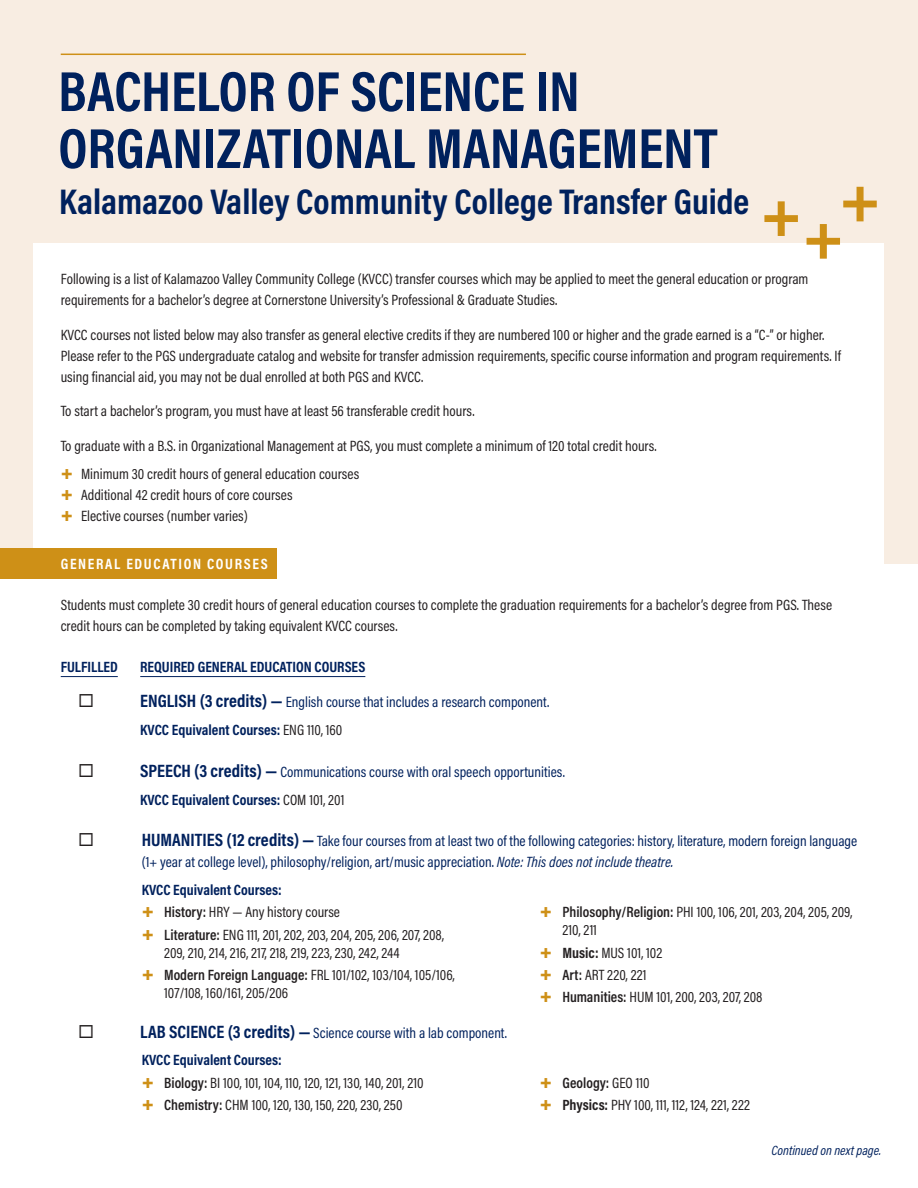
<style>
.page{position:relative;width:918px;height:1188px;background:#fff}
.page>*{position:absolute;margin:0;border:0;box-sizing:border-box;transform-origin:0 0}
.t1{font:700 57px/57px "Acumin Pro Cond";color:#00215d}
.t2{font:700 36px "Acumin Pro Cond";color:#00215d}
.t3{font:15px/22.4px "Acumin Pro Cond";color:#231f20}
.t4{font:15px/27.8px "Acumin Pro Cond";color:#00215d}
.t5{font:700 15px "Acumin Pro Cond";color:#00215d}
.t6{font:700 15px "Acumin Pro Cond";letter-spacing:.11em;color:#fff}
.t7{font:italic 13.5px "Acumin Pro Cond";color:#00215d}
.s1{font-family:"Acumin Pro";font-weight:900;font-size:18px;color:#ce9017}
.s2{font-weight:700;font-size:18px}
.s3{font-weight:700}
.s4{color:#231f20}
.s5{font-style:italic}
.s6{font-weight:700;color:#00215d}
.s7{font-weight:600}
</style>
<div class="page">
<div style="left:0;top:0;width:918px;height:564px;background:#f8ede2"></div>
<div style="left:34px;top:243px;width:850px;height:905px;background:#fff"></div>
<hr style="left:61px;top:54px;width:465px;height:1px;background:#ce9017">
<svg style="left:764px;top:201px;width:34px;height:35px"></svg>
<svg style="left:807px;top:187px;width:70px;height:72px"></svg>
<div style="left:0;top:548px;width:277px;height:30px;background:#ce9017"></div>
<hr style="left:61px;top:676px;width:57px;height:1px;background:#00215d">
<hr style="left:140px;top:676px;width:225px;height:1px;background:#00215d">
<h1 class="t1" style="left:58px;top:61px;width:661px">BACHELOR OF SCIENCE IN<br>ORGANIZATIONAL MANAGEMENT</h1>
<h2 class="t2" style="left:59px;top:177px;width:692px">Kalamazoo Valley Community College Transfer Guide</h2>
<p class="t3" style="left:61px;top:268px;width:749px;line-height:21px">Following is a list of Kalamazoo Valley Community College (KVCC) transfer courses which may be applied to meet the general education or program requirements for a bachelor’s degree at Cornerstone University’s Professional &amp; Graduate Studies.</p>
<p class="t3" style="left:61px;top:324px;width:782px;line-height:21px">KVCC courses not listed below may also transfer as general elective credits if they are numbered 100 or higher and the grade earned is a “C-” or higher.<br>Please refer to the PGS undergraduate catalog and website for transfer admission requirements, specific course information and program requirements. If using financial aid, you may not be dual enrolled at both PGS and KVCC.</p>
<p class="t3" style="left:61px;top:400px;width:415px">To start a bachelor’s program, you must have at least 56 transferable credit hours.</p>
<p class="t3" style="left:61px;top:431px;width:598px;line-height:27.8px">To graduate with a B.S. in Organizational Management at PGS, you must complete a minimum of 120 total credit hours. <span class="s1">+</span> Minimum 30 credit hours of general education courses</p>
<p class="t3" style="left:61px;top:484px;width:233px;line-height:21px"><span class="s1">+</span> Additional 42 credit hours of core courses <span class="s1">+</span> Elective courses (number varies)</p>
<p class="t6" style="left:61px;top:553px;width:209px">GENERAL EDUCATION COURSES</p>
<p class="t3" style="left:61px;top:594px;width:773px;line-height:21px">Students must complete 30 credit hours of general education courses to complete the graduation requirements for a bachelor’s degree from PGS. These credit hours can be completed by taking equivalent KVCC courses.</p>
<p class="t5" style="left:61px;top:657px;width:59px">FULFILLED</p>
<p class="t5" style="left:140px;top:657px;width:227px">REQUIRED GENERAL EDUCATION COURSES</p>
<p class="t4" style="left:140px;top:688px;width:411px"><span class="s2">ENGLISH (3 credits) —</span> English course that includes a research component.<br><span class="s3">KVCC Equivalent Courses:</span> <span class="s4">ENG 110, 160</span></p>
<p class="t4" style="left:140px;top:757px;width:426px"><span class="s2">SPEECH (3 credits) —</span> Communications course with oral speech opportunities.<br><span class="s3">KVCC Equivalent Courses:</span> <span class="s4">COM 101, 201</span></p>
<p class="t4" style="left:142px;top:830px;width:717px;line-height:21px"><span class="s2">HUMANITIES (12 credits) —</span> Take four courses from at least two of the following categories: history, literature, modern foreign language (1+ year at college level), philosophy/religion, art/music appreciation. <span class="s5">Note: This does not include theatre.</span></p>
<p class="t3" style="left:142px;top:878px;width:304px"><span class="s6">KVCC Equivalent Courses:<br></span><span class="s1">+</span> <span class="s7">History:</span> HRY — Any history course<br><span class="s1">+</span> <span class="s7">Literature:</span> ENG 111, 201, 202, 203, 204, 205, 206, 207, 208,</p>
<p class="t3" style="left:142px;top:941px;width:315px;text-indent:23px">209, 210, 214, 216, 217, 218, 219, 223, 230, 242, 244<br><span class="s1">+</span> <span class="s7">Modern Foreign Language:</span> FRL 101/102, 103/104, 105/106,</p>
<p class="t3" style="left:164px;top:981px;width:125px">107/108, 160/161, 205/206</p>
<p class="t3" style="left:562px;top:903px;width:292px;line-height:18px;text-indent:-23px"><span class="s1">+</span> <span class="s7">Philosophy/Religion:</span> PHI 100, 106, 201, 203, 204, 205, 209,<br>210, 211</p>
<p class="t3" style="left:540px;top:941px;width:224px"><span class="s1">+</span> <span class="s3">Music:</span> MUS 101, 102<br><span class="s1">+</span> <span class="s7">Art:</span> ART 220, 221<br><span class="s1">+</span> <span class="s7">Humanities:</span> HUM 101, 200, 203, 207, 208</p>
<p class="t4" style="left:140px;top:1018px;width:368px"><span class="s2">LAB SCIENCE (3 credits) —</span> Science course with a lab component.<br><span class="s3">KVCC Equivalent Courses:</span></p>
<p class="t3" style="left:142px;top:1071px;width:283px"><span class="s1">+</span> <span class="s7">Biology:</span> BI 100, 101, 104, 110, 120, 121, 130, 140, 201, 210 <span class="s1">+</span> <span class="s7">Chemistry:</span> CHM 100, 120, 130, 150, 220, 230, 250</p>
<p class="t3" style="left:540px;top:1071px;width:212px"><span class="s1">+</span> <span class="s7">Geology:</span> GEO 110<br><span class="s1">+</span> <span class="s3">Physics:</span> PHY 100, 111, 112, 124, 221, 222</p>
<p class="t7" style="left:771px;top:1142px;width:111px">Continued on next page.</p>
</div>
